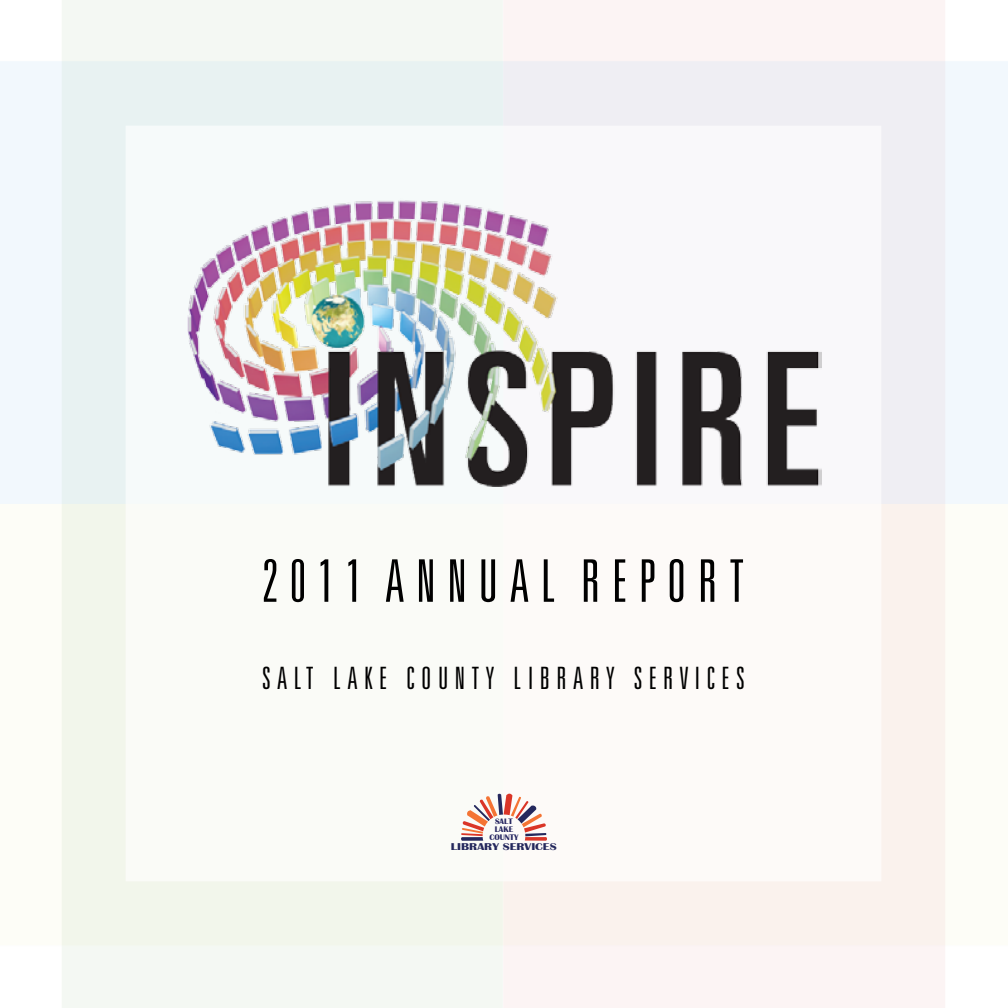
<style>
.page{position:relative;width:1008px;height:1008px;background:#fff}
.page>*{position:absolute;margin:0;border:0;box-sizing:border-box;transform-origin:0 0}
.t1{font:300 ultra-condensed 58.8px "Univers";letter-spacing:.195em;color:#000}
.t2{font:300 ultra-condensed 30.8px "Univers";letter-spacing:.21em;color:#000}
.t3{font:700 10.15px "Britannic";color:#24285d;scale:1.25 1}
.t4{font:700 8.4px "Britannic";color:#272862}
.t5{font:700 8.4px "Britannic";color:#272761}
.t6{font:700 8.22px "Britannic";color:#272761}
</style>
<div class="page">
<img style="left:188px;top:186px;width:634px;height:301px">
<svg style="left:461px;top:794px;width:86px;height:47px"></svg>
<h1 class="t1" style="left:262px;top:550px;width:484px">2011 ANNUAL REPORT</h1>
<p class="t2" style="left:262px;top:662px;width:484px">SALT LAKE COUNTY LIBRARY SERVICES</p>
<p class="t6" style="left:495px;top:816px;width:19px">SALT</p>
<p class="t5" style="left:495px;top:825px;width:20px">LAKE</p>
<p class="t4" style="left:490px;top:833px;width:30px">COUNTY</p>
<p class="t3" style="left:451px;top:841px;width:86px">LIBRARY SERVICES</p>
</div>
